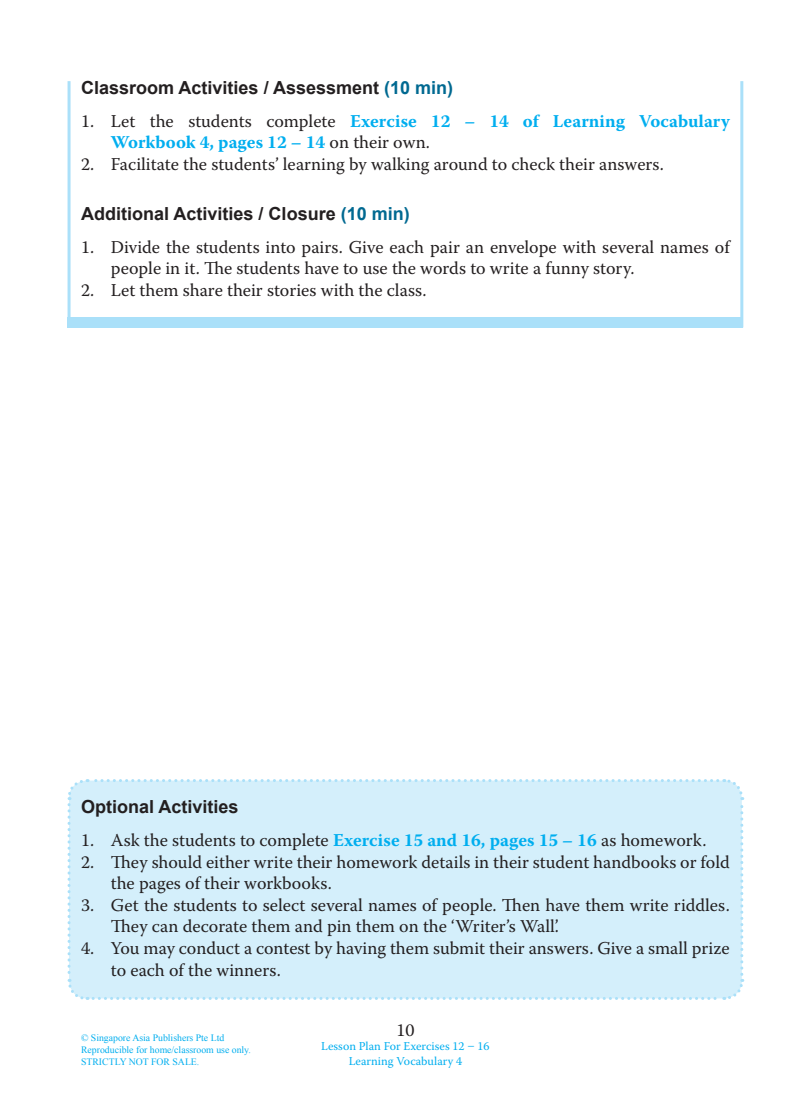
<style>
.page{position:relative;width:811px;height:1108px;background:#fff}
.page>*{position:absolute;margin:0;border:0;box-sizing:border-box;transform-origin:0 0}
._1{font:18px/21.6px "Warnock Pro";color:#231f20}
.little_title{font:700 18px "Arial";color:#231f20}
._1-2{font:700 18px/21.6px "Warnock Pro";color:#00aeef}
.t1{font:12px "Warnock Pro";color:#00aeef}
.t2{font:9.75px/11.7px "Times New Roman";color:#00aeef}
.s1{color:#006991}
.s2{font-weight:400;color:#231f20}
.s3{font-weight:700;color:#00aeef}
</style>
<div class="page">
<svg style="left:67px;top:81px;width:677px;height:247px"></svg>
<div style="left:67px;top:316px;width:675px;height:11px;background:#aae0f9"></div>
<svg style="left:338px;top:203px;width:74px;height:25px"></svg>
<div style="left:67px;top:779px;width:677px;height:221px;background:#d4effb"></div>
<p class="little_title" style="left:81px;top:76px;width:373px">Classroom Activities / Assessment <span class="s1">(10 min)</span></p>
<p class="_1-2" style="left:111px;top:110px;width:620px;text-indent:-30px"><span class="s2">1. Let the students complete</span> Exercise 12 – 14 of Learning Vocabulary<br>Workbook 4, pages 12 – 14 <span class="s2">on their own.</span></p>
<p class="_1" style="left:81px;top:153px;width:584px">2. Facilitate the students’ learning by walking around to check their answers.</p>
<p class="little_title" style="left:81px;top:202px;width:330px">Additional Activities / Closure <span class="s1">(10 min)</span></p>
<p class="_1" style="left:111px;top:236px;width:620px;text-indent:-30px">1. Divide the students into pairs. Give each pair an envelope with several names of people in it. The students have to use the words to write a funny story.</p>
<p class="_1" style="left:81px;top:279px;width:347px">2. Let them share their stories with the class.</p>
<p class="little_title" style="left:81px;top:795px;width:159px">Optional Activities</p>
<p class="_1" style="left:81px;top:828px;width:626px">1. Ask the students to complete <span class="s3">Exercise 15 and 16, pages 15 – 16</span> as homework.</p>
<p class="_1" style="left:111px;top:850px;width:620px;text-indent:-30px">2. They should either write their homework details in their student handbooks or fold the pages of their workbooks.</p>
<p class="_1" style="left:111px;top:893px;width:620px;text-indent:-30px">3. Get the students to select several names of people. Then have them write riddles.<br>They can decorate them and pin them on the ‘Writer’s Wall’.</p>
<p class="_1" style="left:111px;top:936px;width:620px;text-indent:-30px">4. You may conduct a contest by having them submit their answers. Give a small prize to each of the winners.</p>
<p class="t2" style="left:81px;top:1031px;width:171px">© Singapore Asia Publishers Pte Ltd<br>Reproducible for home/classroom use only.<br>STRICTLY NOT FOR SALE.</p>
<p class="_1" style="left:396px;top:1018px;width:20px">10</p>
<p class="t1" style="left:321px;top:1038px;width:170px">Lesson Plan For Exercises 12 – 16</p>
<p class="t1" style="left:348px;top:1052px;width:115px">Learning Vocabulary 4</p>
</div>
